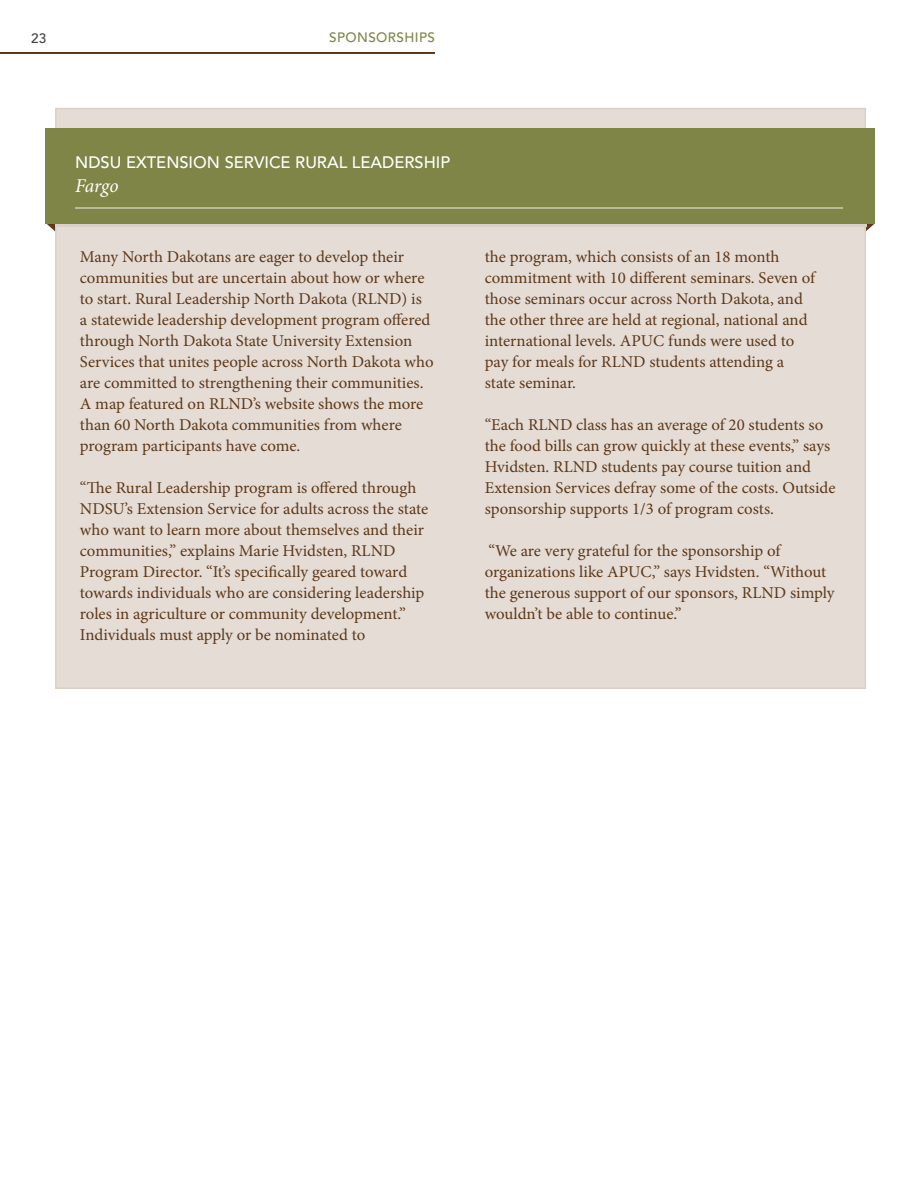
<style>
.page{position:relative;width:918px;height:1188px;background:#fff}
.page>*{position:absolute;margin:0;border:0;box-sizing:border-box;transform-origin:0 0}
.t1{font:italic 19.5px "Minion Pro";letter-spacing:-.01em;color:#fff}
.t2{font:16.5px/21px "Minion Pro";color:#5e3818}
.t3{font:500 16.5px "Avenir";color:#fff}
.t4{font:500 13.5px "Avenir";letter-spacing:.03em;color:#7e8546}
.t5{font:500 13.5px "Avenir";color:#414042}
</style>
<div class="page">
<hr style="left:0;top:53px;width:435px;height:1px;background:#5e3818">
<svg style="left:866px;top:223px;width:9px;height:9px"></svg>
<svg style="left:46px;top:223px;width:9px;height:8px"></svg>
<div style="left:55px;top:108px;width:811px;height:581px;background:#e4dcd5;border:2px solid #dbd0c5"></div>
<div style="left:55px;top:131px;width:811px;height:95px;background:linear-gradient(to right,#7e8546,#7e8546)"></div>
<div style="left:46px;top:128px;width:829px;height:95px;background:#7e8546"></div>
<hr style="left:75px;top:207px;width:767px;height:2px;background:#b9bd95">
<p class="t5" style="left:31px;top:30px;width:17px">23</p>
<p class="t4" style="left:329px;top:30px;width:107px">SPONSORSHIPS</p>
<p class="t3" style="left:75px;top:153px;width:376px">NDSU EXTENSION SERVICE RURAL LEADERSHIP</p>
<p class="t1" style="left:75px;top:173px;width:45px">Fargo</p>
<p class="t2" style="left:80px;top:246px;width:355px">Many North Dakotans are eager to develop their communities but are uncertain about how or where to start. Rural Leadership North Dakota (RLND) is<br>a statewide leadership development program offered through North Dakota State University Extension Services that unites people across North Dakota who are committed to strengthening their communities.<br>A map featured on RLND’s website shows the more than 60 North Dakota communities from where program participants have come.</p>
<p class="t2" style="left:80px;top:477px;width:350px">“The Rural Leadership program is offered through NDSU’s Extension Service for adults across the state who want to learn more about themselves and their communities,” explains Marie Hvidsten, RLND Program Director. “It’s specifically geared toward towards individuals who are considering leadership roles in agriculture or community development.” Individuals must apply or be nominated to</p>
<p class="t2" style="left:485px;top:246px;width:332px">the program, which consists of an 18 month commitment with 10 different seminars. Seven of those seminars occur across North Dakota, and the other three are held at regional, national and international levels. APUC funds were used to pay for meals for RLND students attending a state seminar.</p>
<p class="t2" style="left:485px;top:414px;width:352px">“Each RLND class has an average of 20 students so the food bills can grow quickly at these events,” says Hvidsten. RLND students pay course tuition and Extension Services defray some of the costs. Outside sponsorship supports 1/3 of program costs.</p>
<p class="t2" style="left:485px;top:540px;width:351px">“We are very grateful for the sponsorship of organizations like APUC,” says Hvidsten. “Without the generous support of our sponsors, RLND simply wouldn’t be able to continue.”</p>
</div>
